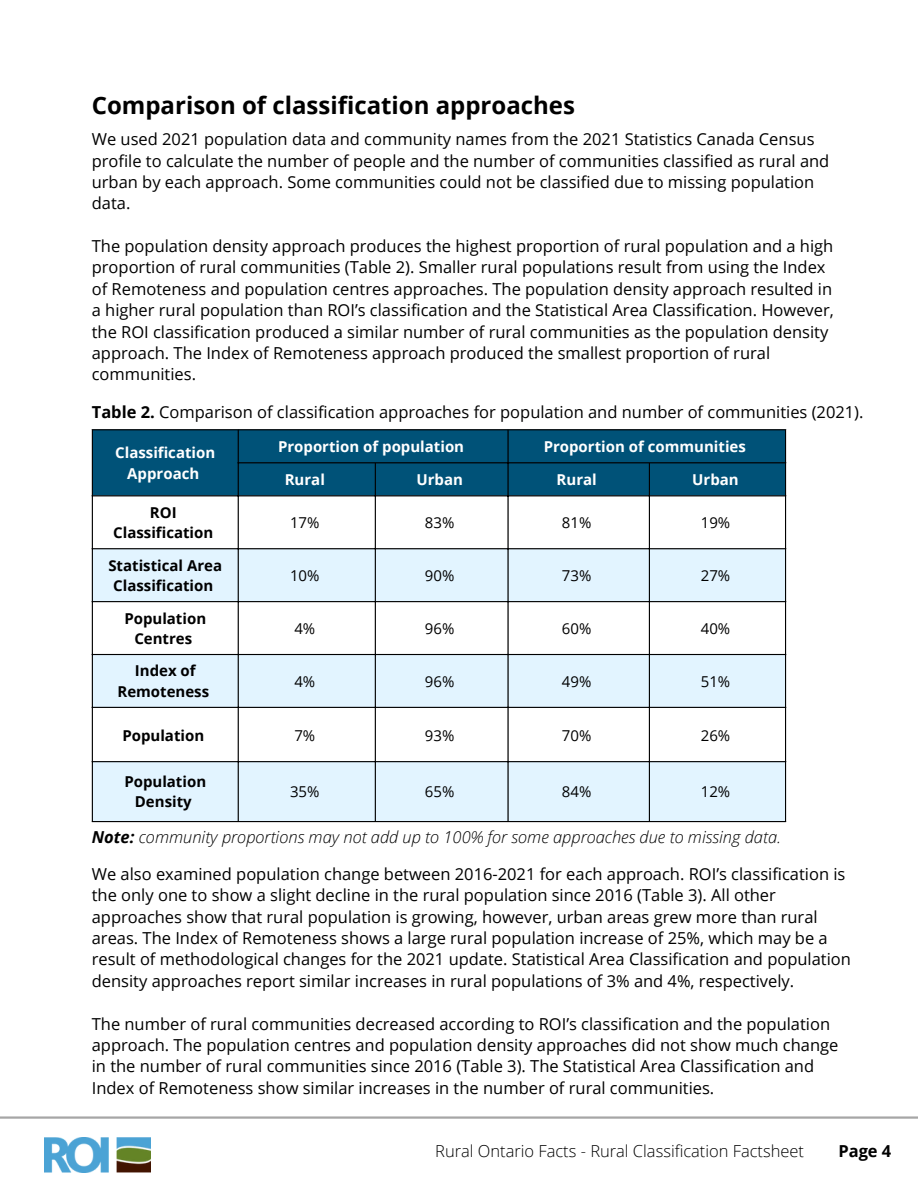
<style>
.page{position:relative;width:918px;height:1188px;background:#fff}
.page>*{position:absolute;margin:0;border:0;box-sizing:border-box;transform-origin:0 0}
.t1{font:700 24px "Open Sans";color:#000}
.t2{font:16.5px/21.3px "Open Sans";color:#000}
.t3{font:italic 300 16.5px "Open Sans";color:#000}
.t4{font:300 16.5px "Open Sans";color:#000}
.t5{font:700 16.5px "Open Sans";color:#000}
.t6{font:700 15px/20.2px "Open Sans";color:#000;text-align:center}
.t7{font:700 15px/20.2px "Open Sans";color:#fff;text-align:center}
.t8{font:15px "Open Sans";color:#000}
.s1{font-weight:700}
</style>
<div class="page">
<img style="left:44px;top:1137px;width:107px;height:35px">
<hr style="left:0;top:1116px;width:918px;height:3px;background:#a6a6a6">
<div style="left:93px;top:430px;width:692px;height:65px;background:#005278"></div>
<svg style="left:93px;top:496px;width:692px;height:52px"></svg>
<svg style="left:93px;top:549px;width:692px;height:272px;fill:#e2f4ff"></svg>
<hr style="left:92px;top:430px;width:1px;height:391px;background:#000">
<hr style="left:238px;top:430px;width:1px;height:391px;background:#000">
<hr style="left:375px;top:463px;width:1px;height:358px;background:#000">
<hr style="left:507px;top:430px;width:2px;height:391px;background:#000">
<hr style="left:649px;top:463px;width:1px;height:358px;background:#000">
<hr style="left:785px;top:430px;width:1px;height:391px;background:#000">
<hr style="left:92px;top:429px;width:694px;height:1px;background:#000">
<hr style="left:238px;top:462px;width:548px;height:1px;background:#000">
<hr style="left:92px;top:495px;width:694px;height:1px;background:#000">
<hr style="left:92px;top:548px;width:694px;height:1px;background:#000">
<hr style="left:92px;top:601px;width:694px;height:1px;background:#000">
<hr style="left:92px;top:654px;width:694px;height:1px;background:#000">
<hr style="left:92px;top:707px;width:694px;height:1px;background:#000">
<hr style="left:92px;top:761px;width:694px;height:1px;background:#000">
<hr style="left:92px;top:821px;width:694px;height:1px;background:#000">
<p class="t1" style="left:92px;top:88px;width:485px">Comparison of classification approaches</p>
<p class="t2" style="left:92px;top:128px;width:739px">We used 2021 population data and community names from the 2021 Statistics Canada Census profile to calculate the number of people and the number of communities classified as rural and urban by each approach. Some communities could not be classified due to missing population data.</p>
<p class="t2" style="left:92px;top:235px;width:744px">The population density approach produces the highest proportion of rural population and a high proportion of rural communities (Table 2). Smaller rural populations result from using the Index of Remoteness and population centres approaches. The population density approach resulted in a higher rural population than ROI’s classification and the Statistical Area Classification. However, the ROI classification produced a similar number of rural communities as the population density approach. The Index of Remoteness approach produced the smallest proportion of rural communities.</p>
<p class="t2" style="left:92px;top:401px;width:773px"><span class="s1">Table 2.</span> Comparison of classification approaches for population and number of communities (2021).</p>
<p class="t7" style="left:115px;top:443px;width:102px">Classification<br>Approach</p>
<p class="t7" style="left:278px;top:436px;width:188px">Proportion of population</p>
<p class="t7" style="left:544px;top:436px;width:204px">Proportion of communities</p>
<p class="t7" style="left:285px;top:469px;width:42px">Rural</p>
<p class="t7" style="left:416px;top:469px;width:48px">Urban</p>
<p class="t7" style="left:557px;top:469px;width:42px">Rural</p>
<p class="t7" style="left:692px;top:469px;width:48px">Urban</p>
<p class="t6" style="left:150px;top:502px;width:28px">ROI</p>
<p class="t6" style="left:113px;top:522px;width:102px">Classification</p>
<p class="t8" style="left:290px;top:512px;width:31px">17%</p>
<p class="t8" style="left:425px;top:512px;width:31px">83%</p>
<p class="t8" style="left:562px;top:512px;width:31px">81%</p>
<p class="t8" style="left:701px;top:512px;width:31px">19%</p>
<p class="t6" style="left:108px;top:555px;width:115px">Statistical Area<br>Classification</p>
<p class="t8" style="left:290px;top:565px;width:31px">10%</p>
<p class="t8" style="left:425px;top:565px;width:31px">90%</p>
<p class="t8" style="left:562px;top:565px;width:31px">73%</p>
<p class="t8" style="left:701px;top:565px;width:31px">27%</p>
<p class="t6" style="left:124px;top:608px;width:83px">Population<br>Centres</p>
<p class="t8" style="left:294px;top:618px;width:22px">4%</p>
<p class="t8" style="left:425px;top:618px;width:31px">96%</p>
<p class="t8" style="left:562px;top:618px;width:31px">60%</p>
<p class="t8" style="left:701px;top:618px;width:31px">40%</p>
<p class="t6" style="left:117px;top:661px;width:93px">Index of<br>Remoteness</p>
<p class="t8" style="left:294px;top:671px;width:22px">4%</p>
<p class="t8" style="left:425px;top:671px;width:31px">96%</p>
<p class="t8" style="left:562px;top:671px;width:31px">49%</p>
<p class="t8" style="left:701px;top:671px;width:31px">51%</p>
<p class="t6" style="left:122px;top:725px;width:83px">Population</p>
<p class="t8" style="left:294px;top:725px;width:22px">7%</p>
<p class="t8" style="left:425px;top:725px;width:31px">93%</p>
<p class="t8" style="left:562px;top:725px;width:31px">70%</p>
<p class="t8" style="left:701px;top:725px;width:31px">26%</p>
<p class="t6" style="left:124px;top:771px;width:83px">Population<br>Density</p>
<p class="t8" style="left:290px;top:781px;width:31px">35%</p>
<p class="t8" style="left:425px;top:781px;width:31px">65%</p>
<p class="t8" style="left:562px;top:781px;width:31px">84%</p>
<p class="t8" style="left:701px;top:781px;width:31px">12%</p>
<p class="t3" style="left:92px;top:825px;width:691px"><span class="s1">Note:</span> community proportions may not add up to 100% for some approaches due to missing data.</p>
<p class="t2" style="left:92px;top:863px;width:761px">We also examined population change between 2016-2021 for each approach. ROI’s classification is the only one to show a slight decline in the rural population since 2016 (Table 3). All other approaches show that rural population is growing, however, urban areas grew more than rural areas. The Index of Remoteness shows a large rural population increase of 25%, which may be a result of methodological changes for the 2021 update. Statistical Area Classification and population density approaches report similar increases in rural populations of 3% and 4%, respectively.</p>
<p class="t2" style="left:92px;top:1012px;width:748px">The number of rural communities decreased according to ROI’s classification and the population approach. The population centres and population density approaches did not show much change in the number of rural communities since 2016 (Table 3). The Statistical Area Classification and Index of Remoteness show similar increases in the number of rural communities.</p>
<p class="t4" style="left:435px;top:1140px;width:370px">Rural Ontario Facts - Rural Classification Factsheet</p>
<p class="t5" style="left:838px;top:1140px;width:55px">Page 4</p>
</div>
